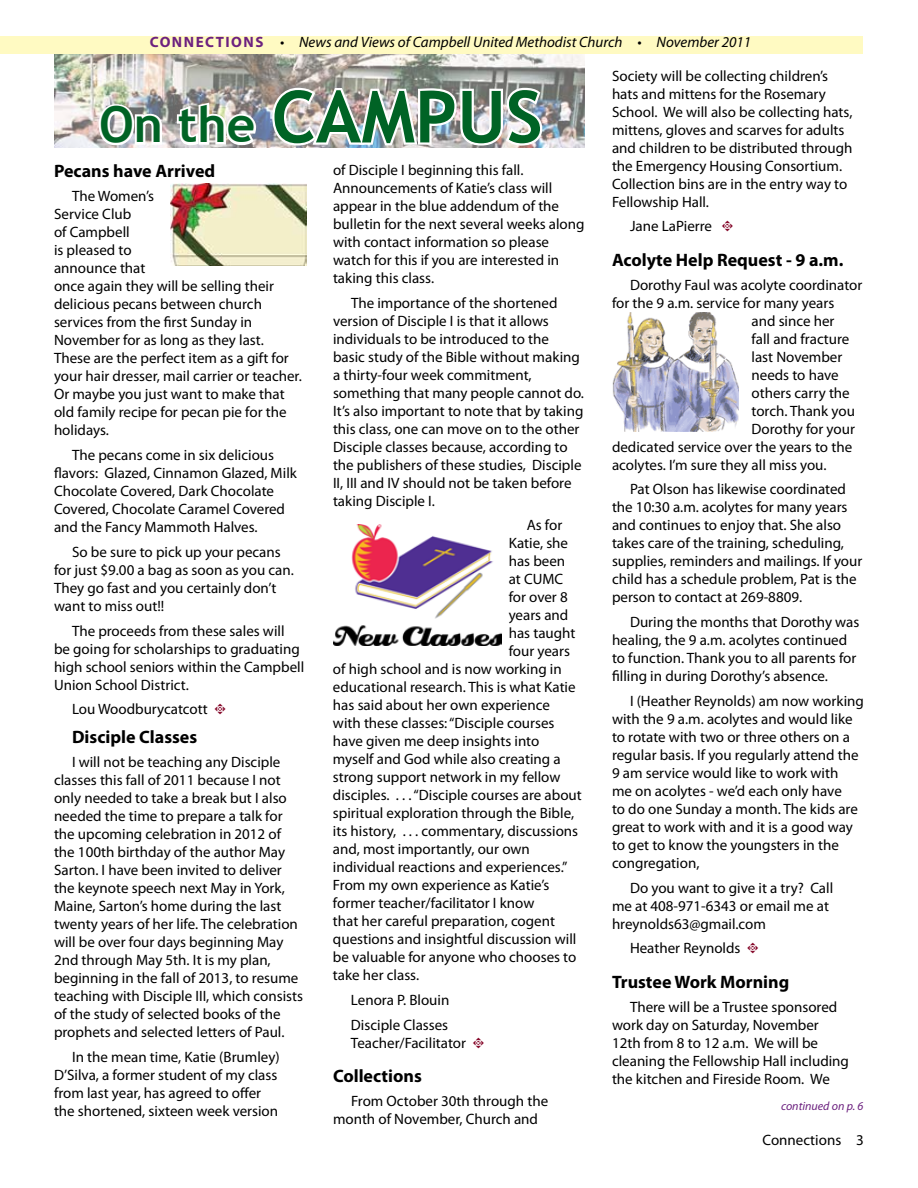
<style>
.page{position:relative;width:918px;height:1188px;background:#fff}
.page>*{position:absolute;margin:0;border:0;box-sizing:border-box;transform-origin:0 0}
.t1{font:700 72px "Trebuchet MS";color:#006325}
.t2{font:700 18px "Myriad Pro";color:#000}
.t3{font:15px/18px "Myriad Pro";color:#000}
.t4{font:italic 15px "Myriad Pro";color:#000}
.t5{font:italic 12px "Myriad Pro";color:#6c217f}
.s1{font-weight:700;font-style:normal;color:#6c217f}
.s2{font-family:"Type Embellishments One Let Plain";color:#820024}
.s3{font-size:49.5px}
</style>
<div class="page">
<div style="left:0;top:36px;width:863px;height:18px;background:#fffac2"></div>
<img style="left:54px;top:54px;width:531px;height:93px">
<svg style="left:96px;top:102px;width:68px;height:46px"></svg>
<svg style="left:175px;top:100px;width:83px;height:48px"></svg>
<img style="left:270px;top:86px;width:275px;height:62px">
<img style="left:612px;top:312px;width:126px;height:120px">
<img style="left:171px;top:184px;width:135px;height:81px">
<img style="left:333px;top:525px;width:169px;height:121px">
<p class="t4" style="left:150px;top:33px;width:603px"><span class="s1">CONNECTIONS</span> • News and Views of Campbell United Methodist Church • November 2011</p>
<p class="t3" style="left:612px;top:66px;width:242px">Society will be collecting children’s hats and mittens for the Rosemary School. We will also be collecting hats, mittens, gloves and scarves for adults and children to be distributed through the Emergency Housing Consortium.<br>Collection bins are in the entry way to Fellowship Hall.</p>
<p class="t3" style="left:630px;top:217px;width:105px">Jane LaPierre <span class="s2">t</span></p>
<p class="t2" style="left:612px;top:248px;width:233px">Acolyte Help Request - 9 a.m.</p>
<p class="t3" style="left:630px;top:275px;width:234px">Dorothy Faul was acolyte coordinator</p>
<p class="t3" style="left:612px;top:293px;width:224px">for the 9 a.m. service for many years</p>
<p class="t3" style="left:752px;top:311px;width:85px">and since her</p>
<p class="t3" style="left:752px;top:329px;width:99px">fall and fracture</p>
<p class="t3" style="left:752px;top:347px;width:92px">last November</p>
<p class="t3" style="left:752px;top:365px;width:89px">needs to have</p>
<p class="t3" style="left:752px;top:383px;width:100px">others carry the</p>
<p class="t3" style="left:752px;top:401px;width:105px">torch. Thank you</p>
<p class="t3" style="left:752px;top:419px;width:105px">Dorothy for your</p>
<p class="t3" style="left:612px;top:437px;width:242px">dedicated service over the years to the</p>
<p class="t3" style="left:612px;top:455px;width:216px">acolytes. I’m sure they all miss you.</p>
<p class="t3" style="left:612px;top:480px;width:252px;text-indent:18px">Pat Olson has likewise coordinated the 10:30 a.m. acolytes for many years and continues to enjoy that. She also takes care of the training, scheduling, supplies, reminders and mailings. If your child has a schedule problem, Pat is the person to contact at 269-8809.</p>
<p class="t3" style="left:612px;top:613px;width:249px;text-indent:18px">During the months that Dorothy was healing, the 9 a.m. acolytes continued to function. Thank you to all parents for filling in during Dorothy’s absence.</p>
<p class="t3" style="left:612px;top:692px;width:253px;text-indent:18px">I (Heather Reynolds) am now working with the 9 a.m. acolytes and would like to rotate with two or three others on a regular basis. If you regularly attend the 9 am service would like to work with<br>me on acolytes - we’d each only have<br>to do one Sunday a month. The kids are great to work with and it is a good way to get to know the youngsters in the congregation,</p>
<p class="t3" style="left:612px;top:878px;width:223px;text-indent:18px">Do you want to give it a try? Call me at 408-971-6343 or email me at hreynolds63@gmail.com</p>
<p class="t3" style="left:630px;top:939px;width:131px">Heather Reynolds <span class="s2">t</span></p>
<p class="t2" style="left:612px;top:970px;width:179px">Trustee Work Morning</p>
<p class="t3" style="left:612px;top:997px;width:239px;text-indent:18px">There will be a Trustee sponsored work day on Saturday, November 12th from 8 to 12 a.m. We will be cleaning the Fellowship Hall including the kitchen and Fireside Room. We</p>
<h1 class="t1" style="left:99px;top:72px;width:445px"><span class="s3">On the</span> CAMPUS</h1>
<p class="t2" style="left:54px;top:160px;width:163px">Pecans have Arrived</p>
<p class="t3" style="left:54px;top:187px;width:249px;text-indent:18px">The Women’s<br>Service Club<br>of Campbell<br>is pleased to<br>announce that<br>once again they will be selling their delicious pecans between church services from the first Sunday in<br>November for as long as they last.<br>These are the perfect item as a gift for your hair dresser, mail carrier or teacher.<br>Or maybe you just want to make that old family recipe for pecan pie for the holidays.</p>
<p class="t3" style="left:54px;top:446px;width:244px;text-indent:18px">The pecans come in six delicious flavors: Glazed, Cinnamon Glazed, Milk Chocolate Covered, Dark Chocolate Covered, Chocolate Caramel Covered and the Fancy Mammoth Halves.</p>
<p class="t3" style="left:54px;top:543px;width:241px;text-indent:18px">So be sure to pick up your pecans for just $9.00 a bag as soon as you can.<br>They go fast and you certainly don’t want to miss out!!</p>
<p class="t3" style="left:54px;top:621px;width:252px;text-indent:18px">The proceeds from these sales will be going for scholarships to graduating high school seniors within the Campbell Union School District.</p>
<p class="t3" style="left:72px;top:700px;width:156px">Lou Woodburycatcott <span class="s2">t</span></p>
<p class="t2" style="left:72px;top:725px;width:127px">Disciple Classes</p>
<p class="t3" style="left:54px;top:753px;width:251px;text-indent:18px">I will not be teaching any Disciple classes this fall of 2011 because I not only needed to take a break but I also needed the time to prepare a talk for the upcoming celebration in 2012 of the 100th birthday of the author May Sarton. I have been invited to deliver the keynote speech next May in York, Maine, Sarton’s home during the last twenty years of her life. The celebration will be over four days beginning May 2nd through May 5th. It is my plan, beginning in the fall of 2013, to resume teaching with Disciple III, which consists of the study of selected books of the prophets and selected letters of Paul.</p>
<p class="t3" style="left:54px;top:1048px;width:227px;text-indent:18px">In the mean time, Katie (Brumley)<br>D’Silva, a former student of my class from last year, has agreed to offer the shortened, sixteen week version</p>
<p class="t3" style="left:333px;top:160px;width:253px">of Disciple I beginning this fall.<br>Announcements of Katie’s class will appear in the blue addendum of the bulletin for the next several weeks along with contact information so please watch for this if you are interested in taking this class.</p>
<p class="t3" style="left:333px;top:293px;width:253px;text-indent:18px">The importance of the shortened version of Disciple I is that it allows individuals to be introduced to the basic study of the Bible without making a thirty-four week commitment, something that many people cannot do.<br>It’s also important to note that by taking this class, one can move on to the other Disciple classes because, according to the publishers of these studies, Disciple II, III and IV should not be taken before taking Disciple I.</p>
<p class="t3" style="left:527px;top:516px;width:37px">As for</p>
<p class="t3" style="left:509px;top:534px;width:61px">Katie, she</p>
<p class="t3" style="left:509px;top:552px;width:58px">has been</p>
<p class="t3" style="left:509px;top:570px;width:56px">at CUMC</p>
<p class="t3" style="left:509px;top:588px;width:60px">for over 8</p>
<p class="t3" style="left:509px;top:606px;width:61px">years and</p>
<p class="t3" style="left:509px;top:624px;width:68px">has taught</p>
<p class="t3" style="left:509px;top:642px;width:63px">four years</p>
<p class="t3" style="left:333px;top:660px;width:230px">of high school and is now working in</p>
<p class="t3" style="left:333px;top:678px;width:244px">educational research. This is what Katie</p>
<p class="t3" style="left:333px;top:696px;width:218px">has said about her own experience</p>
<p class="t3" style="left:333px;top:714px;width:223px">with these classes: “Disciple courses</p>
<p class="t3" style="left:333px;top:732px;width:208px">have given me deep insights into</p>
<p class="t3" style="left:333px;top:750px;width:229px">myself and God while also creating a</p>
<p class="t3" style="left:333px;top:768px;width:229px">strong support network in my fellow</p>
<p class="t3" style="left:333px;top:786px;width:250px">disciples. . . . “Disciple courses are about</p>
<p class="t3" style="left:333px;top:804px;width:243px">spiritual exploration through the Bible,</p>
<p class="t3" style="left:333px;top:822px;width:247px">its history, . . . commentary, discussions</p>
<p class="t3" style="left:333px;top:840px;width:198px">and, most importantly, our own</p>
<p class="t3" style="left:333px;top:858px;width:236px">individual reactions and experiences.”</p>
<p class="t3" style="left:333px;top:876px;width:218px">From my own experience as Katie’s</p>
<p class="t3" style="left:333px;top:894px;width:203px">former teacher/facilitator I know</p>
<p class="t3" style="left:333px;top:912px;width:224px">that her careful preparation, cogent</p>
<p class="t3" style="left:333px;top:930px;width:245px">questions and insightful discussion will</p>
<p class="t3" style="left:333px;top:948px;width:245px">be valuable for anyone who chooses to</p>
<p class="t3" style="left:333px;top:966px;width:88px">take her class.</p>
<p class="t3" style="left:351px;top:987px;width:100px;line-height:24.8px">Lenora P. Blouin<br>Disciple Classes</p>
<p class="t3" style="left:351px;top:1033px;width:135px">Teacher/Facilitator <span class="s2">t</span></p>
<p class="t2" style="left:333px;top:1064px;width:90px">Collections</p>
<p class="t3" style="left:333px;top:1092px;width:217px;text-indent:18px">From October 30th through the month of November, Church and</p>
<p class="t5" style="left:781px;top:1099px;width:84px">continued on p. 6</p>
<p class="t3" style="left:762px;top:1131px;width:103px">Connections 3</p>
</div>
